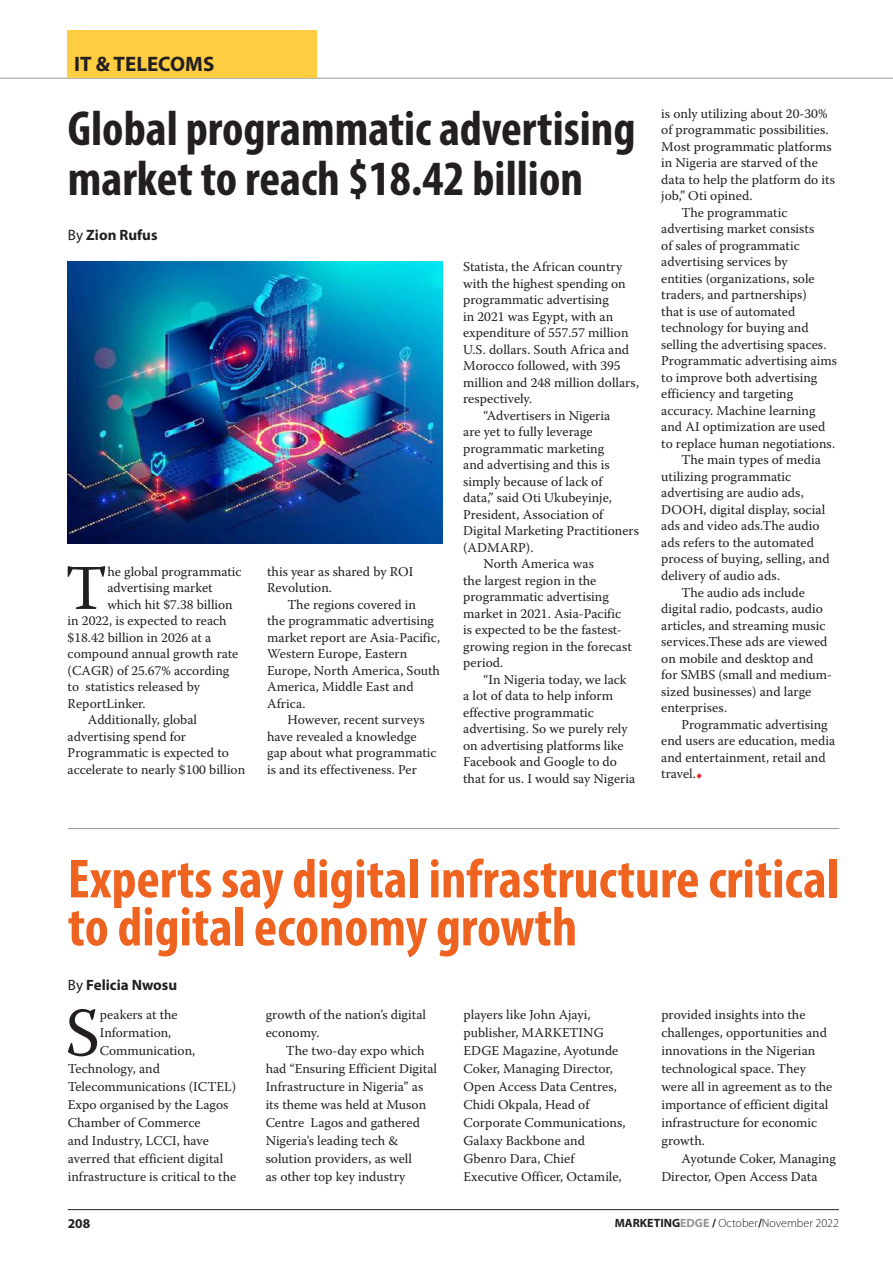
<style>
.page{position:relative;width:893px;height:1263px;background:#fff}
.page>*{position:absolute;margin:0;border:0;box-sizing:border-box;transform-origin:0 0}
.t1{font:68.1px "Warnock Pro";color:#231f20}
.t2{font:63.6px "Warnock Pro";color:#231f20}
.t3{font:700 condensed 55.5px/48px "Myriad Pro";color:#ee6320}
.t4{font:700 condensed 49.5px/49.5px "Myriad Pro";color:#231f20}
.t5{font:700 21px "Myriad Pro";color:#231f20}
.t6{font:700 15px "Myriad Pro";color:#231f20}
.t7{font:13.5px/18px "Warnock Pro";color:#231f20}
.t8{font:700 13.5px "Myriad Pro";color:#231f20}
.t9{font:300 12px "Myriad Pro";color:#231f20}
.s1{font-weight:400}
.s2{font-weight:700;font-size:27px;color:#ee1d23}
.s3{font-weight:700}
.s4{font-weight:700;color:#939598}
</style>
<div class="page">
<hr style="left:68px;top:1209px;width:771px;height:1px;background:#231f20">
<hr style="left:0;top:78px;width:893px;height:1px;background:#939598">
<div style="left:68px;top:30px;width:249px;height:48px;background:#ffcd41"></div>
<img style="left:68px;top:261px;width:375px;height:282px">
<hr style="left:68px;top:828px;width:771px;height:1px;background:#939598">
<h3 class="t5" style="left:74px;top:50px;width:142px">IT &amp; TELECOMS</h3>
<h3 class="t4" style="left:68px;top:103px;width:569px">Global programmatic advertising market to reach $18.42 billion</h3>
<p class="t6" style="left:68px;top:225px;width:91px"><span class="s1">By</span> Zion Rufus</p>
<p class="t7" style="left:463px;top:258px;width:161px">Statista, the African country</p>
<p class="t7" style="left:463px;top:274px;width:164px">with the highest spending on</p>
<p class="t7" style="left:463px;top:291px;width:147px">programmatic advertising</p>
<p class="t7" style="left:463px;top:307px;width:151px">in 2021 was Egypt, with an</p>
<p class="t7" style="left:463px;top:324px;width:167px">expenditure of 557.57 million</p>
<p class="t7" style="left:463px;top:340px;width:168px">U.S. dollars. South Africa and</p>
<p class="t7" style="left:463px;top:357px;width:159px">Morocco followed, with 395</p>
<p class="t7" style="left:463px;top:373px;width:177px">million and 248 million dollars,</p>
<p class="t7" style="left:463px;top:390px;width:71px">respectively.</p>
<p class="t7" style="left:483px;top:406px;width:128px">“Advertisers in Nigeria</p>
<p class="t7" style="left:463px;top:423px;width:131px">are yet to fully leverage</p>
<p class="t7" style="left:463px;top:439px;width:143px">programmatic marketing</p>
<p class="t7" style="left:463px;top:456px;width:148px">and advertising and this is</p>
<p class="t7" style="left:463px;top:472px;width:141px">simply because of lack of</p>
<p class="t7" style="left:463px;top:489px;width:150px">data,” said Oti Ukubeyinje,</p>
<p class="t7" style="left:463px;top:505px;width:142px">President, Association of</p>
<p class="t7" style="left:463px;top:522px;width:177px">Digital Marketing Practitioners</p>
<p class="t7" style="left:463px;top:538px;width:72px">(ADMARP).</p>
<p class="t7" style="left:483px;top:555px;width:112px">North America was</p>
<p class="t7" style="left:463px;top:571px;width:135px">the largest region in the</p>
<p class="t7" style="left:463px;top:588px;width:147px">programmatic advertising</p>
<p class="t7" style="left:463px;top:604px;width:160px">market in 2021. Asia-Pacific</p>
<p class="t7" style="left:463px;top:621px;width:160px">is expected to be the fastest-</p>
<p class="t7" style="left:463px;top:637px;width:170px">growing region in the forecast</p>
<p class="t7" style="left:463px;top:654px;width:42px">period.</p>
<p class="t7" style="left:483px;top:670px;width:145px">“In Nigeria today, we lack</p>
<p class="t7" style="left:463px;top:687px;width:152px">a lot of data to help inform</p>
<p class="t7" style="left:463px;top:703px;width:132px">effective programmatic</p>
<p class="t7" style="left:463px;top:720px;width:166px">advertising. So we purely rely</p>
<p class="t7" style="left:463px;top:736px;width:162px">on advertising platforms like</p>
<p class="t7" style="left:463px;top:753px;width:155px">Facebook and Google to do</p>
<p class="t7" style="left:463px;top:769px;width:174px">that for us. I would say Nigeria</p>
<h2 class="t2" style="left:65px;top:550px;width:44px">T</h2>
<p class="t7" style="left:107px;top:562px;width:136px">he global programmatic</p>
<p class="t7" style="left:267px;top:563px;width:148px;line-height:16.5px">this year as shared by ROI<br>Revolution.</p>
<p class="t7" style="left:267px;top:596px;width:174px;line-height:16.5px;text-indent:20px">The regions covered in<br>the programmatic advertising market report are Asia-Pacific,<br>Western Europe, Eastern<br>Europe, North America, South<br>America, Middle East and<br>Africa.</p>
<p class="t7" style="left:267px;top:711px;width:171px;line-height:16.5px;text-indent:20px">However, recent surveys have revealed a knowledge gap about what programmatic is and its effectiveness. Per</p>
<p class="t7" style="left:107px;top:579px;width:107px">advertising market</p>
<p class="t7" style="left:107px;top:595px;width:127px">which hit $7.38 billion</p>
<p class="t7" style="left:68px;top:612px;width:161px">in 2022, is expected to reach</p>
<p class="t7" style="left:68px;top:628px;width:145px">$18.42 billion in 2026 at a</p>
<p class="t7" style="left:68px;top:645px;width:172px">compound annual growth rate</p>
<p class="t7" style="left:68px;top:661px;width:163px">(CAGR) of 25.67% according</p>
<p class="t7" style="left:68px;top:678px;width:134px">to statistics released by</p>
<p class="t7" style="left:68px;top:694px;width:79px">ReportLinker.</p>
<p class="t7" style="left:88px;top:711px;width:111px">Additionally, global</p>
<p class="t7" style="left:68px;top:727px;width:120px">advertising spend for</p>
<p class="t7" style="left:68px;top:744px;width:163px">Programmatic is expected to</p>
<p class="t7" style="left:68px;top:760px;width:179px">accelerate to nearly $100 billion</p>
<p class="t7" style="left:661px;top:104px;width:168px">is only utilizing about 20-30%</p>
<p class="t7" style="left:661px;top:121px;width:169px">of programmatic possibilities.</p>
<p class="t7" style="left:661px;top:137px;width:172px">Most programmatic platforms</p>
<p class="t7" style="left:661px;top:154px;width:158px">in Nigeria are starved of the</p>
<p class="t7" style="left:661px;top:170px;width:175px">data to help the platform do its</p>
<p class="t7" style="left:661px;top:187px;width:93px">job,” Oti opined.</p>
<p class="t7" style="left:681px;top:203px;width:107px">The programmatic</p>
<p class="t7" style="left:661px;top:220px;width:155px">advertising market consists</p>
<p class="t7" style="left:661px;top:236px;width:140px">of sales of programmatic</p>
<p class="t7" style="left:661px;top:253px;width:128px">advertising services by</p>
<p class="t7" style="left:661px;top:269px;width:155px">entities (organizations, sole</p>
<p class="t7" style="left:661px;top:286px;width:147px">traders, and partnerships)</p>
<p class="t7" style="left:661px;top:302px;width:136px">that is use of automated</p>
<p class="t7" style="left:661px;top:319px;width:149px">technology for buying and</p>
<p class="t7" style="left:661px;top:335px;width:167px">selling the advertising spaces.</p>
<p class="t7" style="left:661px;top:352px;width:177px">Programmatic advertising aims</p>
<p class="t7" style="left:661px;top:368px;width:158px">to improve both advertising</p>
<p class="t7" style="left:661px;top:385px;width:134px">efficiency and targeting</p>
<p class="t7" style="left:661px;top:401px;width:156px">accuracy. Machine learning</p>
<p class="t7" style="left:661px;top:418px;width:165px">and AI optimization are used</p>
<p class="t7" style="left:661px;top:434px;width:175px">to replace human negotiations.</p>
<p class="t7" style="left:681px;top:451px;width:141px">The main types of media</p>
<p class="t7" style="left:661px;top:467px;width:132px">utilizing programmatic</p>
<p class="t7" style="left:661px;top:484px;width:144px">advertising are audio ads,</p>
<p class="t7" style="left:661px;top:500px;width:165px">DOOH, digital display, social</p>
<p class="t7" style="left:661px;top:517px;width:160px">ads and video ads.The audio</p>
<p class="t7" style="left:661px;top:533px;width:154px">ads refers to the automated</p>
<p class="t7" style="left:661px;top:550px;width:170px">process of buying, selling, and</p>
<p class="t7" style="left:661px;top:566px;width:120px">delivery of audio ads.</p>
<p class="t7" style="left:681px;top:583px;width:125px">The audio ads include</p>
<p class="t7" style="left:661px;top:599px;width:163px">digital radio, podcasts, audio</p>
<p class="t7" style="left:661px;top:616px;width:166px">articles, and streaming music</p>
<p class="t7" style="left:661px;top:632px;width:168px">services.These ads are viewed</p>
<p class="t7" style="left:661px;top:649px;width:154px">on mobile and desktop and</p>
<p class="t7" style="left:661px;top:665px;width:172px">for SMBS (small and medium-</p>
<p class="t7" style="left:661px;top:682px;width:151px">sized businesses) and large</p>
<p class="t7" style="left:661px;top:698px;width:67px">enterprises.</p>
<p class="t7" style="left:681px;top:715px;width:148px">Programmatic advertising</p>
<p class="t7" style="left:661px;top:731px;width:175px">end users are education, media</p>
<p class="t7" style="left:661px;top:748px;width:166px">and entertainment, retail and</p>
<p class="t7" style="left:661px;top:764px;width:43px">travel.<span class="s2">.</span></p>
<h3 class="t3" style="left:68px;top:854px;width:773px">Experts say digital infrastructure critical to digital economy growth</h3>
<p class="t6" style="left:68px;top:975px;width:111px"><span class="s1">By</span> Felicia Nwosu</p>
<h1 class="t1" style="left:65px;top:992px;width:36px">S</h1>
<p class="t7" style="left:100px;top:1005px;width:79px">peakers at the</p>
<p class="t7" style="left:100px;top:1023px;width:73px">Information,</p>
<p class="t7" style="left:100px;top:1041px;width:97px">Communication,</p>
<p class="t7" style="left:68px;top:1059px;width:94px">Technology, and</p>
<p class="t7" style="left:68px;top:1077px;width:170px">Telecommunications (ICTEL)</p>
<p class="t7" style="left:68px;top:1095px;width:162px">Expo organised by the Lagos</p>
<p class="t7" style="left:68px;top:1113px;width:134px">Chamber of Commerce</p>
<p class="t7" style="left:68px;top:1131px;width:143px">and Industry, LCCI, have</p>
<p class="t7" style="left:68px;top:1149px;width:157px">averred that efficient digital</p>
<p class="t7" style="left:68px;top:1167px;width:170px">infrastructure is critical to the</p>
<p class="t7" style="left:266px;top:1005px;width:162px">growth of the nation’s digital economy.</p>
<p class="t7" style="left:266px;top:1041px;width:173px;text-indent:20px">The two-day expo which had “Ensuring Efficient Digital<br>Infrastructure in Nigeria” as its theme was held at Muson<br>Centre Lagos and gathered<br>Nigeria’s leading tech &amp; solution providers, as well<br>as other top key industry</p>
<p class="t7" style="left:463px;top:1005px;width:164px">players like John Ajayi, publisher, MARKETING<br>EDGE Magazine, Ayotunde<br>Coker, Managing Director,<br>Open Access Data Centres,<br>Chidi Okpala, Head of<br>Corporate Communications,<br>Galaxy Backbone and<br>Gbenro Dara, Chief<br>Executive Officer, Octamile,</p>
<p class="t7" style="left:661px;top:1005px;width:172px">provided insights into the challenges, opportunities and innovations in the Nigerian technological space. They were all in agreement as to the importance of efficient digital infrastructure for economic growth.</p>
<p class="t7" style="left:661px;top:1149px;width:176px;text-indent:20px">Ayotunde Coker, Managing<br>Director, Open Access Data</p>
<p class="t8" style="left:68px;top:1214px;width:24px">208</p>
<p class="t9" style="left:615px;top:1216px;width:226px"><span class="s3">MARKETING</span><span class="s4">EDGE</span> <span class="s3">/</span> October<span class="s3">/</span>November 2022</p>
</div>
